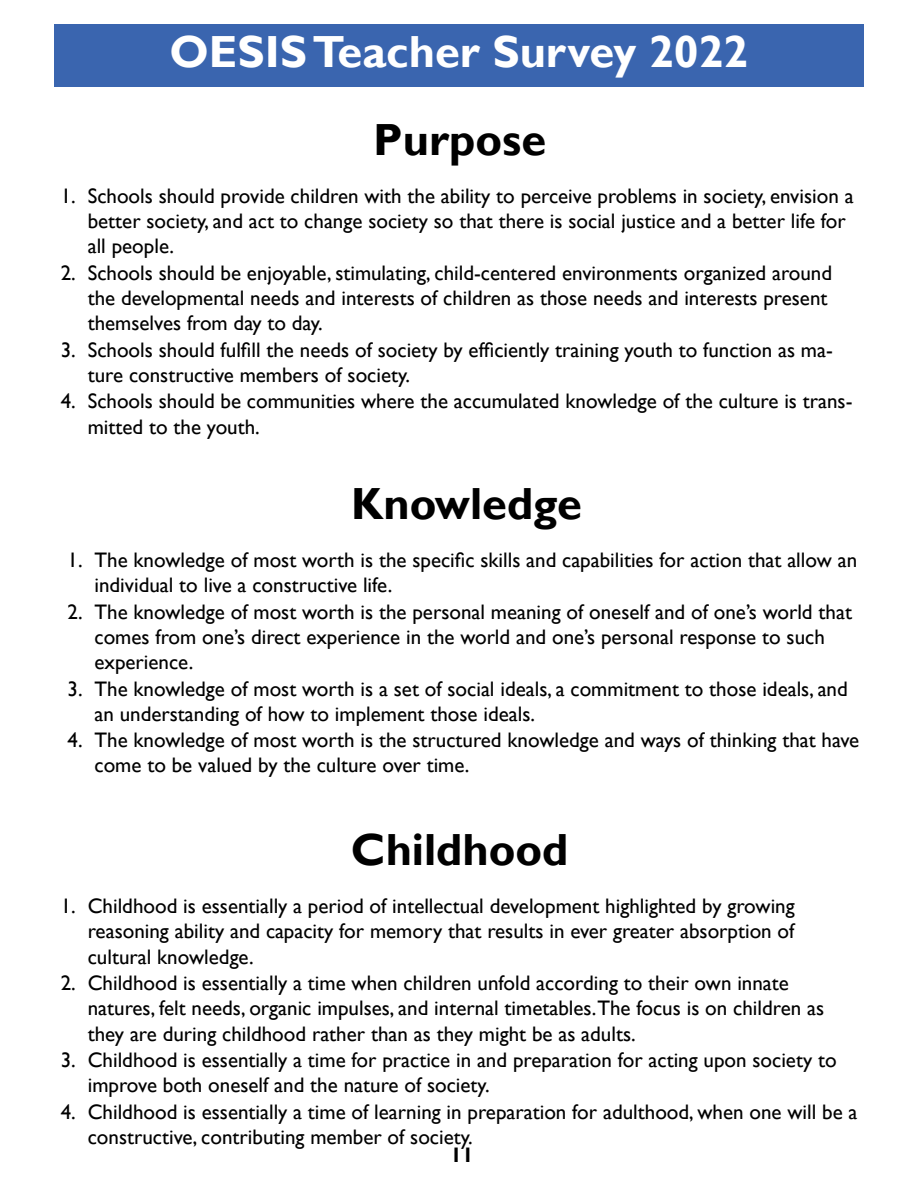
<style>
.page{position:relative;width:918px;height:1188px;background:#fff}
.page>*{position:absolute;margin:0;border:0;box-sizing:border-box;transform-origin:0 0}
.t1{font:700 45px "Gill Sans";color:#000}
.t2{font:700 45px "Gill Sans";color:#fff}
.t3{font:21px/25.2px "Gill Sans";color:#000}
.t4{font:700 21px "Gill Sans";color:#000}
</style>
<div class="page">
<div style="left:54px;top:24px;width:810px;height:63px;background:#3a65af"></div>
<h1 class="t2" style="left:170px;top:25px;width:580px">OESIS Teacher Survey 2022</h1>
<h1 class="t1" style="left:373px;top:113px;width:174px">Purpose</h1>
<p class="t3" style="left:88px;top:184px;width:767px;text-indent:-27px">1. Schools should provide children with the ability to perceive problems in society, envision a better society, and act to change society so that there is social justice and a better life for all people.</p>
<p class="t3" style="left:88px;top:261px;width:746px;text-indent:-27px">2. Schools should be enjoyable, stimulating, child-centered environments organized around the developmental needs and interests of children as those needs and interests present themselves from day to day.</p>
<p class="t3" style="left:88px;top:337px;width:747px;text-indent:-27px">3. Schools should fulfill the needs of society by efficiently training youth to function as ma&shy;ture constructive members of society.</p>
<p class="t3" style="left:88px;top:389px;width:766px;text-indent:-27px">4. Schools should be communities where the accumulated knowledge of the culture is trans&shy;mitted to the youth.</p>
<h1 class="t1" style="left:351px;top:477px;width:232px">Knowledge</h1>
<p class="t3" style="left:95px;top:548px;width:764px;text-indent:-27px">1. The knowledge of most worth is the specific skills and capabilities for action that allow an individual to live a constructive life.</p>
<p class="t3" style="left:95px;top:599px;width:759px;text-indent:-27px">2. The knowledge of most worth is the personal meaning of oneself and of one’s world that comes from one’s direct experience in the world and one’s personal response to such experience.</p>
<p class="t3" style="left:95px;top:676px;width:755px;text-indent:-27px">3. The knowledge of most worth is a set of social ideals, a commitment to those ideals, and an understanding of how to implement those ideals.</p>
<p class="t3" style="left:95px;top:728px;width:766px;text-indent:-27px">4. The knowledge of most worth is the structured knowledge and ways of thinking that have come to be valued by the culture over time.</p>
<h1 class="t1" style="left:351px;top:823px;width:219px">Childhood</h1>
<p class="t3" style="left:88px;top:894px;width:708px;text-align:justify;text-indent:-27px">1. Childhood is essentially a period of intellectual development highlighted by growing reasoning ability and capacity for memory that results in ever greater absorption of cultural knowledge.</p>
<p class="t3" style="left:88px;top:971px;width:738px;text-indent:-27px">2. Childhood is essentially a time when children unfold according to their own innate natures, felt needs, organic impulses, and internal timetables.The focus is on children as they are during childhood rather than as they might be as adults.</p>
<p class="t3" style="left:88px;top:1048px;width:750px;text-indent:-27px">3. Childhood is essentially a time for practice in and preparation for acting upon society to improve both oneself and the nature of society.</p>
<p class="t3" style="left:88px;top:1100px;width:771px;text-indent:-27px">4. Childhood is essentially a time of learning in preparation for adulthood, when one will be a constructive, contributing member of society.</p>
<p class="t4" style="left:450px;top:1143px;width:25px">11</p>
</div>
